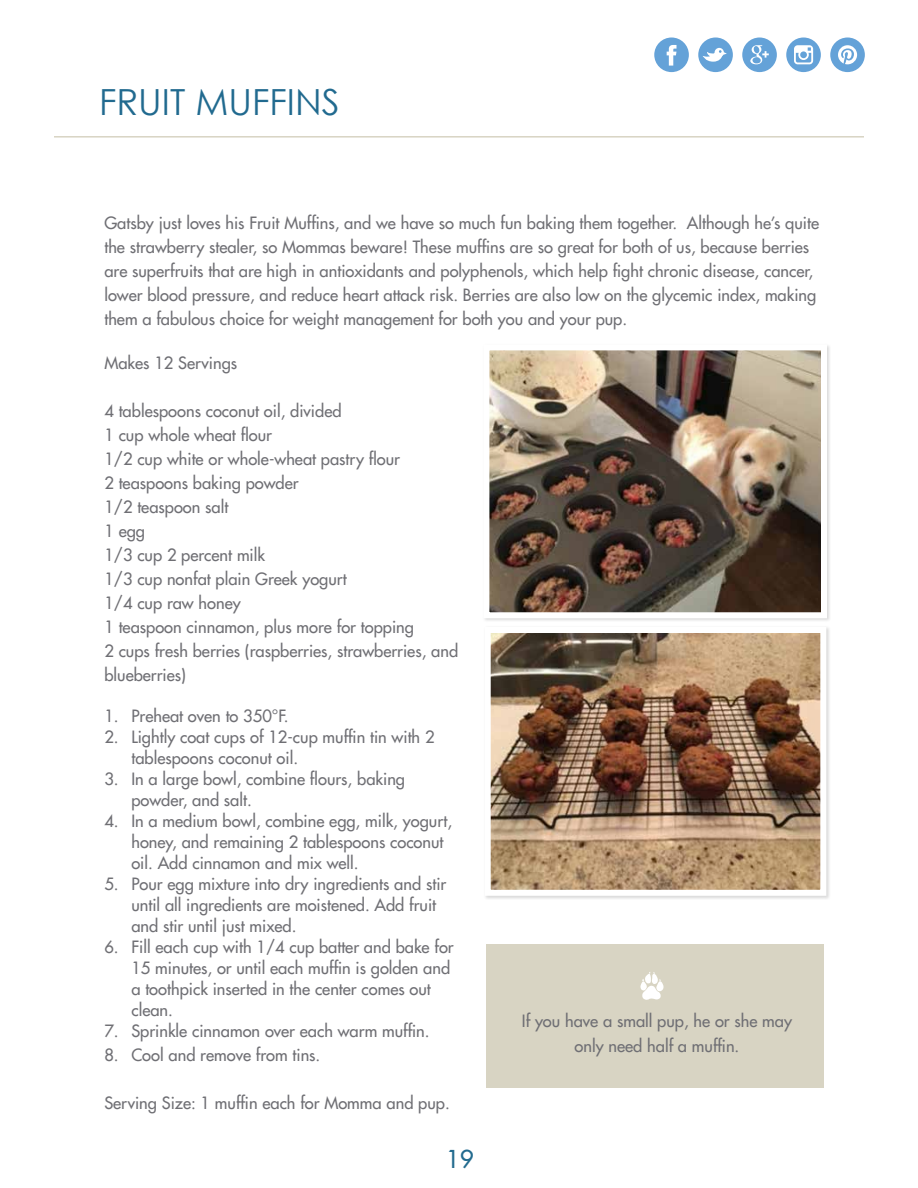
<style>
.page{position:relative;width:918px;height:1188px;background:#fff}
.page>*{position:absolute;margin:0;border:0;box-sizing:border-box;transform-origin:0 0}
.t1{font:36px "Century Gothic";color:#216a8f}
.t2{font:24px "Futura LT";color:#236b8f}
.t3{font:16.5px/24px "Futura LT";color:#6f6f74}
</style>
<div class="page">
<div style="left:482px;top:343px;width:349px;height:279px;background:#e8e8e8"></div>
<img style="left:490px;top:351px;width:330px;height:260px">
<div style="left:483px;top:344px;width:344px;height:274px;border:6px solid #fff"></div>
<div style="left:483px;top:625px;width:348px;height:275px;background:#000;opacity:.15"></div>
<img style="left:492px;top:634px;width:327px;height:255px">
<div style="left:485px;top:627px;width:341px;height:269px;border:6px solid #fff"></div>
<hr style="left:54px;top:136px;width:810px;height:2px;background:#d8d4c3">
<div style="left:486px;top:944px;width:338px;height:144px;background:#d8d4c3"></div>
<svg style="left:640px;top:972px;width:24px;height:28px"></svg>
<div style="left:698px;top:38px;width:35px;height:34px;background:#64a2d8;border-radius:50%"></div>
<svg style="left:703px;top:48px;width:24px;height:14px"></svg>
<div style="left:654px;top:38px;width:35px;height:34px;background:#64a2d8;border-radius:50%"></div>
<svg style="left:667px;top:45px;width:10px;height:21px"></svg>
<div style="left:830px;top:38px;width:35px;height:34px;background:#64a2d8;border-radius:50%"></div>
<svg style="left:838px;top:45px;width:19px;height:19px"></svg>
<div style="left:786px;top:38px;width:35px;height:34px;background:#64a2d8;border-radius:50%"></div>
<svg style="left:794px;top:45px;width:19px;height:19px"></svg>
<div style="left:742px;top:38px;width:35px;height:34px;background:#64a2d8;border-radius:50%"></div>
<svg style="left:750px;top:45px;width:19px;height:19px"></svg>
<h1 class="t1" style="left:99px;top:77px;width:242px">FRUIT MUFFINS</h1>
<p class="t3" style="left:104px;top:211px;width:716px">Gatsby just loves his Fruit Muffins, and we have so much fun baking them together. Although he’s quite the strawberry stealer, so Mommas beware! These muffins are so great for both of us, because berries are superfruits that are high in antioxidants and polyphenols, which help fight chronic disease, cancer, lower blood pressure, and reduce heart attack risk. Berries are also low on the glycemic index, making them a fabulous choice for weight management for both you and your pup.</p>
<p class="t3" style="left:104px;top:351px;width:134px">Makes 12 Servings</p>
<p class="t3" style="left:104px;top:399px;width:355px">4 tablespoons coconut oil, divided<br>1 cup whole wheat flour<br>1/2 cup white or whole-wheat pastry flour<br>2 teaspoons baking powder<br>1/2 teaspoon salt<br>1 egg<br>1/3 cup 2 percent milk<br>1/3 cup nonfat plain Greek yogurt<br>1/4 cup raw honey<br>1 teaspoon cinnamon, plus more for topping<br>2 cups fresh berries (raspberries, strawberries, and blueberries)</p>
<p class="t3" style="left:104px;top:704px;width:186px">1. Preheat oven to 350°F.</p>
<p class="t3" style="left:131px;top:726px;width:305px;line-height:21px;text-indent:-27px">2. Lightly coat cups of 12-cup muffin tin with 2 tablespoons coconut oil.</p>
<p class="t3" style="left:131px;top:768px;width:275px;line-height:21px;text-indent:-27px">3. In a large bowl, combine flours, baking powder, and salt.</p>
<p class="t3" style="left:131px;top:810px;width:322px;line-height:21px;text-indent:-27px">4. In a medium bowl, combine egg, milk, yogurt, honey, and remaining 2 tablespoons coconut oil. Add cinnamon and mix well.</p>
<p class="t3" style="left:131px;top:873px;width:316px;line-height:21px;text-indent:-27px">5. Pour egg mixture into dry ingredients and stir until all ingredients are moistened. Add fruit and stir until just mixed.</p>
<p class="t3" style="left:131px;top:936px;width:324px;line-height:21px;text-indent:-27px">6. Fill each cup with 1/4 cup batter and bake for 15 minutes, or until each muffin is golden and a toothpick inserted in the center comes out clean.</p>
<p class="t3" style="left:104px;top:1019px;width:327px">7. Sprinkle cinnamon over each warm muffin.</p>
<p class="t3" style="left:104px;top:1043px;width:218px">8. Cool and remove from tins.</p>
<p class="t3" style="left:104px;top:1091px;width:347px">Serving Size: 1 muffin each for Momma and pup.</p>
<p class="t3" style="left:522px;top:1009px;width:272px;text-align:center">If you have a small pup, he or she may only need half a muffin.</p>
<h2 class="t2" style="left:446px;top:1143px;width:29px">19</h2>
</div>
